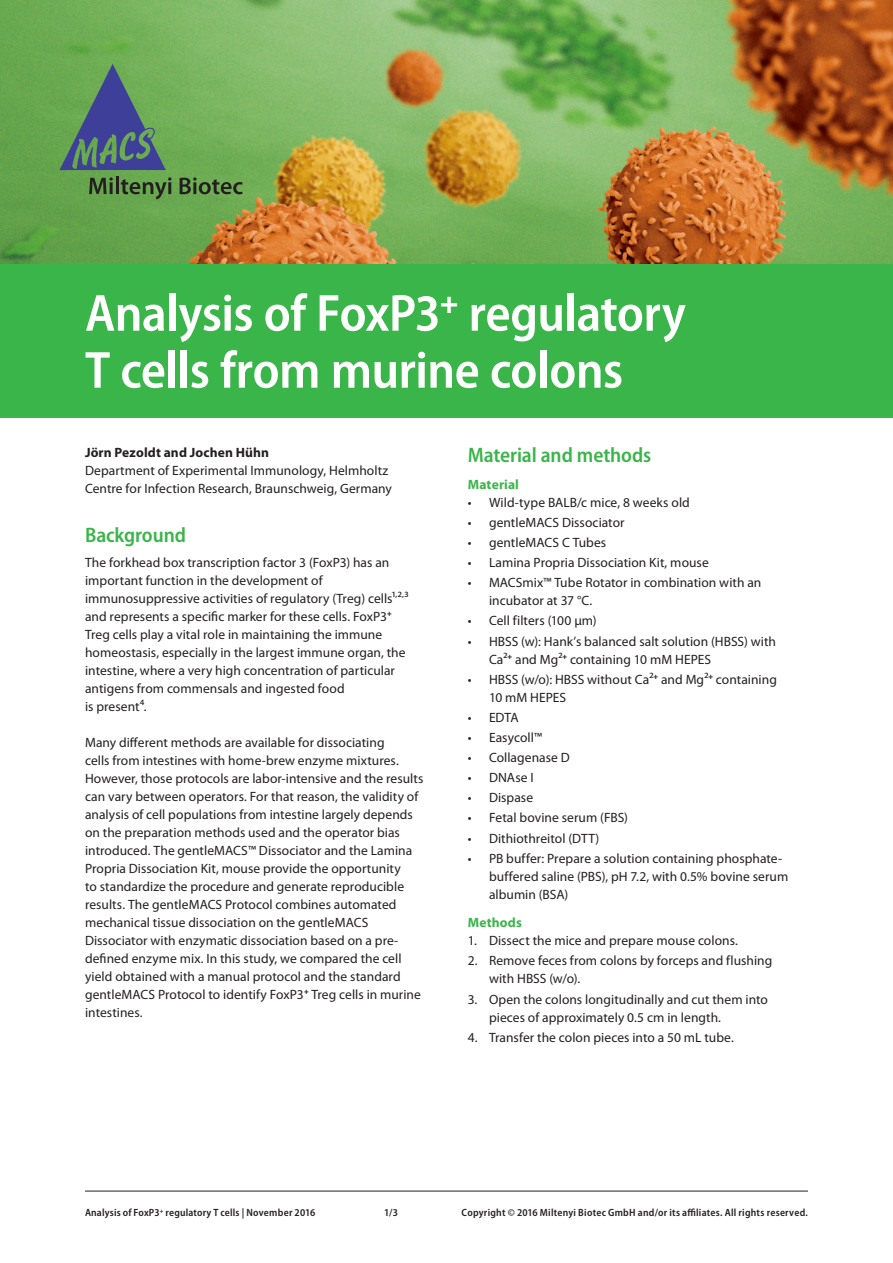
<style>
.page{position:relative;width:893px;height:1263px;background:#fff}
.page>*{position:absolute;margin:0;border:0;box-sizing:border-box;transform-origin:0 0}
.CD_TecPaper_Headline{font:600 semi-condensed 52.5px/57px "Myriad Pro";letter-spacing:-.015em;color:#fff}
.CD_Copytext{font:600 semi-condensed 21px "Myriad Pro";letter-spacing:-.005em;color:#3ab54a}
.CD_TecPaper_TextHead{font:600 semi-condensed 21px "Myriad Pro";letter-spacing:-.005em;color:#3ab54a}
.CD_Copytext-2{font:13.5px/18px "Myriad Pro";letter-spacing:.005em;color:#231f20}
.CD_Copytext_Aufzählu{font:13.5px/18px "Myriad Pro";letter-spacing:.005em;color:#231f20}
.CD_Copytext-3{font:700 13.5px "Myriad Pro";letter-spacing:.01em;color:#231f20}
.CD_TecPaper_TextSubl{font:700 13.5px "Myriad Pro";letter-spacing:.01em;color:#3ab54a}
.CD_Referencelist_Fuß{font:600 semi-condensed 10.5px "Myriad Pro";letter-spacing:.02em;color:#231f20}
</style>
<div class="page">
<img style="left:0;top:0;width:893px;height:264px">
<div style="left:0;top:264px;width:893px;height:153px;background:#3ab54a"></div>
<hr style="left:85px;top:1191px;width:723px;height:1px;background:#231f20">
<svg style="left:60px;top:64px;width:106px;height:106px;background:#597f6f"></svg>
<svg style="left:89px;top:177px;width:24px;height:17px"></svg>
<hr style="left:116px;top:177px;width:3px;height:17px;background:#231f20">
<svg style="left:121px;top:177px;width:50px;height:22px"></svg>
<svg style="left:180px;top:177px;width:63px;height:17px"></svg>
<p class="CD_TecPaper_Headline" style="left:85px;top:285px;width:602px">Analysis of FoxP3<sup>+</sup> regulatory<br>T cells from murine colons</p>
<p class="CD_Copytext-3" style="left:85px;top:444px;width:186px">Jörn Pezoldt and Jochen Hühn</p>
<p class="CD_Copytext-2" style="left:85px;top:461px;width:308px">Department of Experimental Immunology, Helmholtz<br>Centre for Infection Research, Braunschweig, Germany</p>
<p class="CD_TecPaper_TextHead" style="left:85px;top:523px;width:102px">Background</p>
<p class="CD_Copytext-2" style="left:85px;top:553px;width:325px">The forkhead box transcription factor 3 (FoxP3) has an important function in the development of immunosuppressive activities of regulatory (Treg) cells1,2,3 and represents a specific marker for these cells. FoxP3<sup>+ </sup>Treg cells play a vital role in maintaining the immune homeostasis, especially in the largest immune organ, the intestine, where a very high concentration of particular antigens from commensals and ingested food<br>is present⁴.</p>
<p class="CD_Copytext-2" style="left:85px;top:733px;width:340px">Many different methods are available for dissociating<br>cells from intestines with home-brew enzyme mixtures.<br>However, those protocols are labor-intensive and the results can vary between operators. For that reason, the validity of analysis of cell populations from intestine largely depends on the preparation methods used and the operator bias introduced. The gentleMACS™ Dissociator and the Lamina Propria Dissociation Kit, mouse provide the opportunity<br>to standardize the procedure and generate reproducible results. The gentleMACS Protocol combines automated mechanical tissue dissociation on the gentleMACS Dissociator with enzymatic dissociation based on a pre&shy;defined enzyme mix. In this study, we compared the cell yield obtained with a manual protocol and the standard gentleMACS Protocol to identify FoxP3<sup>+</sup> Treg cells in murine intestines.</p>
<p class="CD_Copytext" style="left:468px;top:444px;width:185px">Material and methods</p>
<p class="CD_TecPaper_TextSubl" style="left:468px;top:477px;width:53px">Material</p>
<p class="CD_Copytext_Aufzählu" style="left:468px;top:493px;width:224px">• Wild-type BALB/c mice, 8 weeks old</p>
<p class="CD_Copytext_Aufzählu" style="left:468px;top:514px;width:158px">• gentleMACS Dissociator</p>
<p class="CD_Copytext_Aufzählu" style="left:468px;top:534px;width:140px">• gentleMACS C Tubes</p>
<p class="CD_Copytext_Aufzählu" style="left:468px;top:554px;width:243px">• Lamina Propria Dissociation Kit, mouse</p>
<p class="CD_Copytext_Aufzählu" style="left:489px;top:574px;width:274px;text-indent:-21px">• MACSmix™ Tube Rotator in combination with an incubator at 37 °C.</p>
<p class="CD_Copytext_Aufzählu" style="left:468px;top:612px;width:130px">• Cell filters (100 µm)</p>
<p class="CD_Copytext_Aufzählu" style="left:489px;top:632px;width:289px;text-indent:-21px">• HBSS (w): Hank’s balanced salt solution (HBSS) with<br>Ca2<sup>+</sup> and Mg2<sup>+</sup> containing 10 mM HEPES</p>
<p class="CD_Copytext_Aufzählu" style="left:489px;top:670px;width:289px;text-indent:-21px">• HBSS (w/o): HBSS without Ca2<sup>+</sup> and Mg2<sup>+</sup> containing<br>10 mM HEPES</p>
<p class="CD_Copytext_Aufzählu" style="left:468px;top:708px;width:52px">• EDTA</p>
<p class="CD_Copytext_Aufzählu" style="left:468px;top:729px;width:76px">• Easycoll™</p>
<p class="CD_Copytext_Aufzählu" style="left:468px;top:749px;width:104px">• Collagenase D</p>
<p class="CD_Copytext_Aufzählu" style="left:468px;top:769px;width:68px">• DNAse I</p>
<p class="CD_Copytext_Aufzählu" style="left:468px;top:789px;width:67px">• Dispase</p>
<p class="CD_Copytext_Aufzählu" style="left:468px;top:809px;width:162px">• Fetal bovine serum (FBS)</p>
<p class="CD_Copytext_Aufzählu" style="left:468px;top:829px;width:133px">• Dithiothreitol (DTT)</p>
<p class="CD_Copytext_Aufzählu" style="left:489px;top:849px;width:301px;text-indent:-21px">• PB buffer: Prepare a solution containing phosphate&shy;buffered saline (PBS), pH 7.2, with 0.5% bovine serum albumin (BSA)</p>
<p class="CD_TecPaper_TextSubl" style="left:468px;top:915px;width:56px">Methods</p>
<p class="CD_Copytext_Aufzählu" style="left:468px;top:932px;width:272px">1. Dissect the mice and prepare mouse colons.</p>
<p class="CD_Copytext_Aufzählu" style="left:489px;top:952px;width:285px;text-indent:-21px">2. Remove feces from colons by forceps and flushing with HBSS (w/o).</p>
<p class="CD_Copytext_Aufzählu" style="left:489px;top:990px;width:280px;text-indent:-21px">3. Open the colons longitudinally and cut them into pieces of approximately 0.5 cm in length.</p>
<p class="CD_Copytext_Aufzählu" style="left:468px;top:1028px;width:268px">4. Transfer the colon pieces into a 50 mL tube.</p>
<p class="CD_Referencelist_Fuß" style="left:85px;top:1207px;width:232px">Analysis of FoxP3<sup>+</sup> regulatory T cells | November 2016</p>
<p class="CD_Referencelist_Fuß" style="left:384px;top:1207px;width:15px">1/3</p>
<p class="CD_Referencelist_Fuß" style="left:462px;top:1207px;width:348px">Copyright © 2016 Miltenyi Biotec GmbH and/or its affiliates. All rights reserved.</p>
</div>
